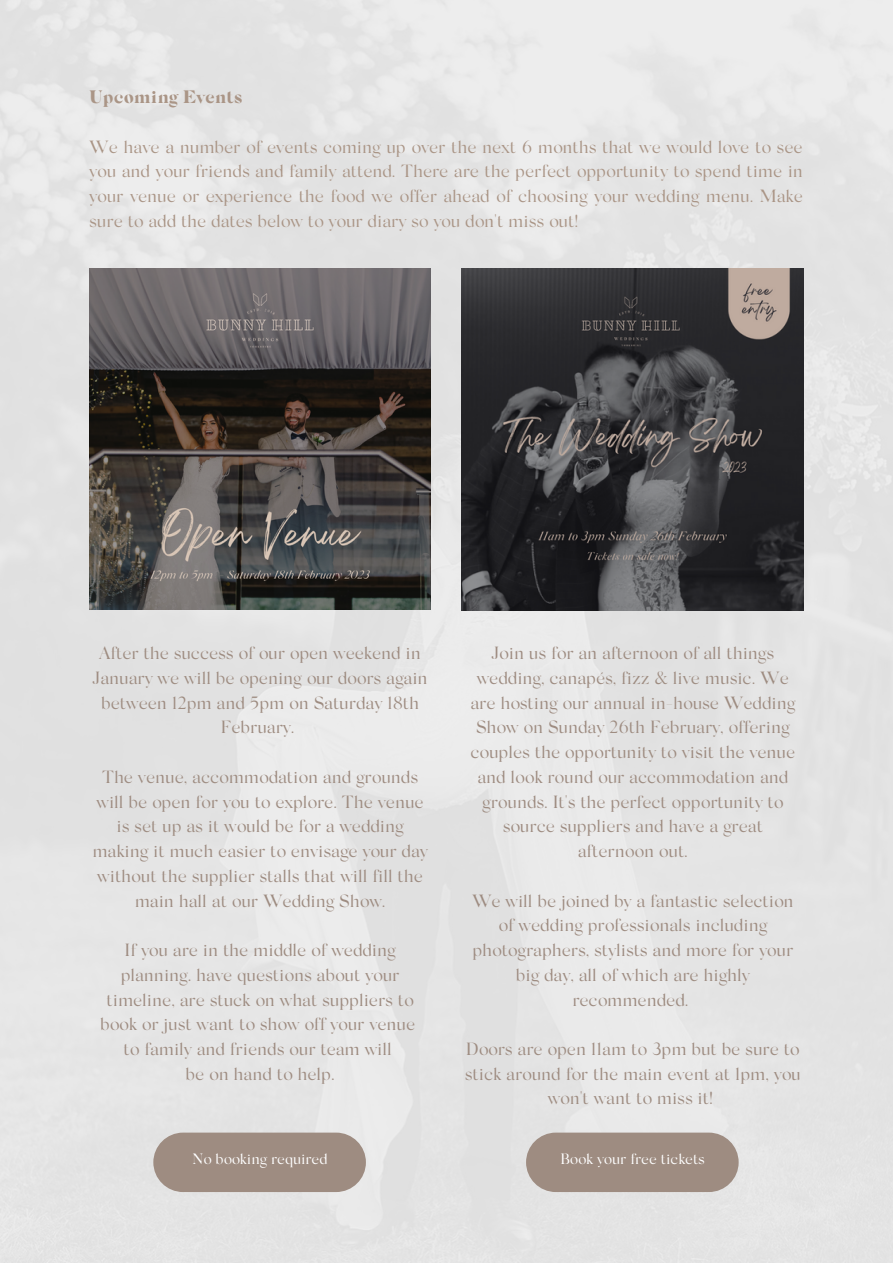
<style>
.page{position:relative;width:893px;height:1264px;background:#fff}
.page>*{position:absolute;margin:0;border:0;box-sizing:border-box;transform-origin:0 0}
.t1{font:900 18px "Silk Serif";color:#aa9586}
.t2{font:17.7px/24.8px "Silk Serif";color:#9e8c81;text-align:center}
.t3{font:17.7px/24.8px "Silk Serif";color:#aa9586;text-align:justify}
.t4{font:15px "Silk Serif";color:#fff}
</style>
<div class="page">
<div style="left:0;top:0;width:892px;height:1262px;background:#e4e4e4"></div>
<img style="left:462px;top:269px;width:341px;height:341px">
<img style="left:89px;top:269px;width:341px;height:340px">
<div style="left:526px;top:1132px;width:212px;height:59px;background:#9e8c81;border-radius:30px"></div>
<div style="left:153px;top:1132px;width:213px;height:59px;background:#9e8c81;border-radius:30px"></div>
<p class="t1" style="left:89px;top:90px;width:155px">Upcoming Events</p>
<p class="t3" style="left:89px;top:136px;width:715px">We have a number of events coming up over the next 6 months that we would love to see you and your friends and family attend. There are the perfect opportunity to spend time in your venue or experience the food we offer ahead of choosing your wedding menu. Make sure to add the dates below to your diary so you don't miss out!</p>
<p class="t2" style="left:93px;top:642px;width:336px">After the success of our open weekend in<br>January we will be opening our doors again between 12pm and 5pm on Saturday 18th<br>February.</p>
<p class="t2" style="left:92px;top:766px;width:337px">The venue, accommodation and grounds will be open for you to explore. The venue is set up as it would be for a wedding making it much easier to envisage your day without the supplier stalls that will fill the main hall at our Wedding Show.</p>
<p class="t2" style="left:100px;top:939px;width:316px">If you are in the middle of wedding planning. have questions about your timeline, are stuck on what suppliers to book or just want to show off your venue to family and friends our team will<br>be on hand to help.</p>
<p class="t2" style="left:470px;top:642px;width:326px">Join us for an afternoon of all things wedding, canapés, fizz &amp; live music. We are hosting our annual in-house Wedding Show on Sunday 26th February, offering couples the opportunity to visit the venue and look round our accommodation and grounds. It's the perfect opportunity to source suppliers and have a great afternoon out.</p>
<p class="t2" style="left:472px;top:890px;width:323px">We will be joined by a fantastic selection of wedding professionals including photographers, stylists and more for your big day, all of which are highly recommended.</p>
<p class="t2" style="left:465px;top:1038px;width:337px">Doors are open 11am to 3pm but be sure to stick around for the main event at 1pm, you won't want to miss it!</p>
<p class="t4" style="left:192px;top:1152px;width:136px">No booking required</p>
<p class="t4" style="left:560px;top:1152px;width:146px">Book your free tickets</p>
</div>
